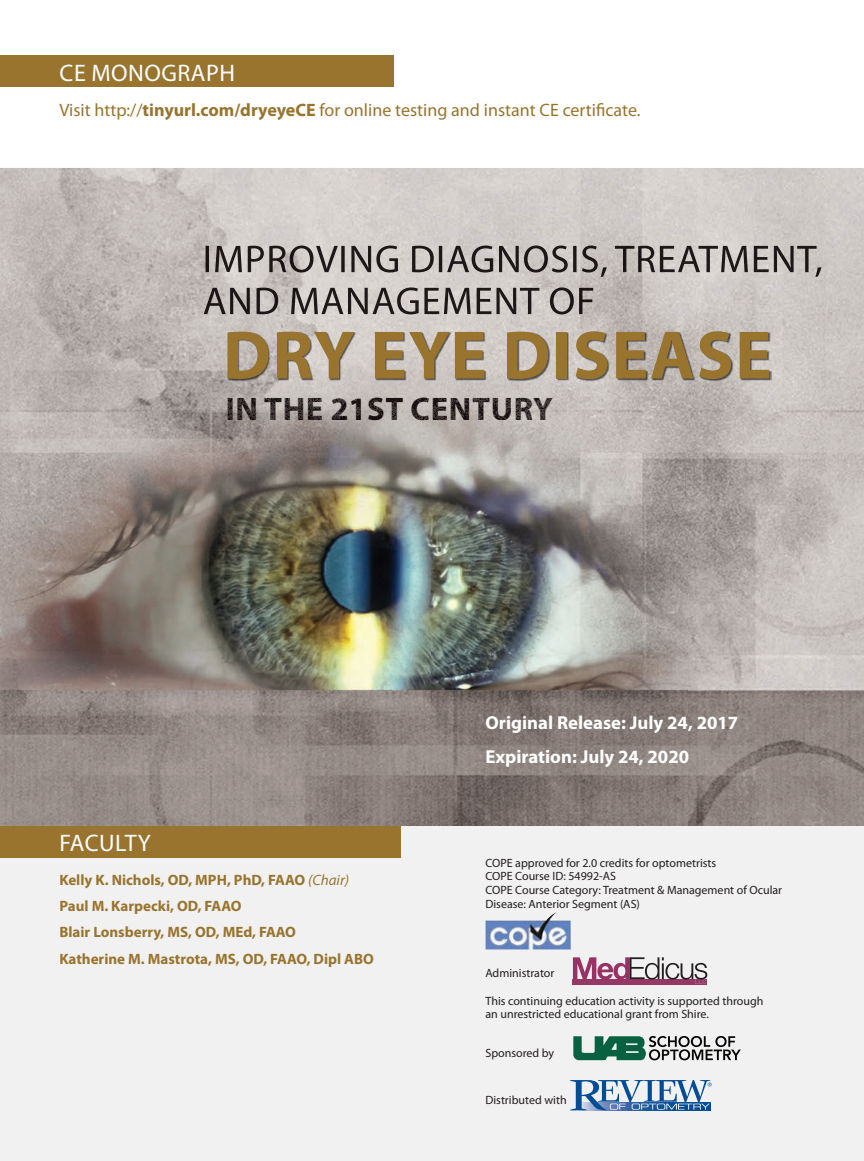
<style>
.page{position:relative;width:864px;height:1161px;background:#fff}
.page>*{position:absolute;margin:0;border:0;box-sizing:border-box;transform-origin:0 0}
.t1{font:700 69px "Myriad Pro";letter-spacing:.02em;color:#98742f}
.t2{font:700 32.7px "Myriad Pro";letter-spacing:.02em;color:#1a1414}
.t3{font:24px "Myriad Pro";letter-spacing:.02em;color:#fff}
.t4{font:700 18.75px/33.9px "Myriad Pro";color:#fff}
.t5{font:18px "Myriad Pro";color:#98742f}
.t6{font:700 15px/26.2px "Myriad Pro";color:#98742f}
.t7{font:12px/13.8px "Myriad Pro";color:#211d1e}
.s1{font-weight:700}
.s2{color:#160f0f}
.s3{color:#191212}
.s4{color:#1c1617}
.s5{color:#1b1616}
.s6{color:#1b1617}
.s7{color:#181212}
.s8{color:#181213}
.s9{color:#1b1515}
.s10{color:#1c1717}
.s11{font-weight:400;font-style:italic}
</style>
<div class="page">
<img style="left:0;top:168px;width:864px;height:658px">
<div style="left:0;top:826px;width:864px;height:335px;background:#f2f1f1"></div>
<img style="left:206px;top:245px;width:617px;height:32px">
<img style="left:206px;top:246px;width:362px;height:27px">
<img style="left:204px;top:287px;width:392px;height:28px">
<img style="left:204px;top:287px;width:389px;height:27px">
<img style="left:228px;top:397px;width:325px;height:23px">
<img style="left:228px;top:332px;width:543px;height:49px">
<div style="left:0;top:56px;width:394px;height:31px;background:#98742f"></div>
<div style="left:0;top:826px;width:401px;height:32px;background:#98742f"></div>
<svg style="left:573px;top:957px;width:134px;height:27px"></svg>
<img style="left:486px;top:912px;width:85px;height:38px">
<svg style="left:570px;top:1080px;width:142px;height:30px"></svg>
<svg style="left:573px;top:1036px;width:167px;height:24px"></svg>
<h3 class="t3" style="left:60px;top:64px;width:177px">CE MONOGRAPH</h3>
<h3 class="t5" style="left:59px;top:104px;width:583px">Visit http://<span class="s1">tinyurl.com/dryeyeCE</span> for online testing and instant CE certificate.</h3>
<h1 class="t1" style="left:223px;top:329px;width:550px">DRY EYE DISEASE</h1>
<h2 class="t2" style="left:226px;top:396px;width:329px"><span class="s2">I</span>N <span class="s3">T</span><span class="s4">H</span><span class="s5">E</span> <span class="s6">2</span>1<span class="s7">ST</span> <span class="s8">C</span>E<span class="s9">N</span>TU<span class="s10">RY</span></h2>
<h3 class="t3" style="left:60px;top:834px;width:93px">FACULTY</h3>
<p class="t6" style="left:59px;top:868px;width:316px">Kelly K. Nichols, OD, MPH, PhD, FAAO <span class="s11">(Chair)<br></span>Paul M. Karpecki, OD, FAAO<br>Blair Lonsberry, MS, OD, MEd, FAAO<br>Katherine M. Mastrota, MS, OD, FAAO, Dipl ABO</p>
<h3 class="t4" style="left:485px;top:708px;width:254px">Original Release: July 24, 2017<br>Expiration: July 24, 2020</h3>
<p class="t7" style="left:485px;top:857px;width:298px">COPE approved for 2.0 credits for optometrists<br>COPE Course ID: 54992-AS<br>COPE Course Category: Treatment &amp; Management of Ocular Disease: Anterior Segment (AS)</p>
<p class="t7" style="left:485px;top:967px;width:71px">Administrator</p>
<p class="t7" style="left:485px;top:995px;width:280px">This continuing education activity is supported through an unrestricted educational grant from Shire.</p>
<p class="t7" style="left:485px;top:1047px;width:70px">Sponsored by</p>
<p class="t7" style="left:485px;top:1094px;width:83px">Distributed with</p>
</div>
